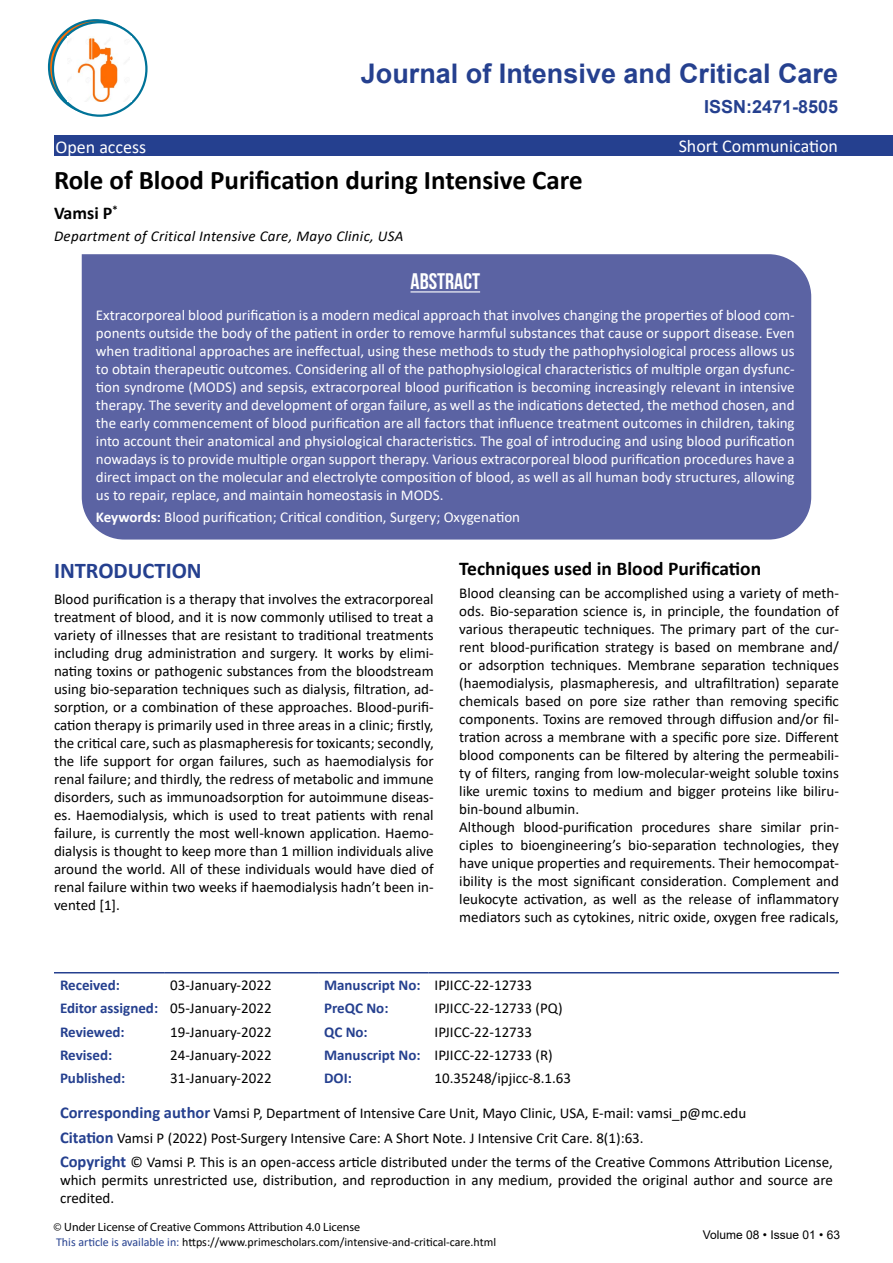
<style>
.page{position:relative;width:893px;height:1263px;background:#fff}
.page>*{position:absolute;margin:0;border:0;box-sizing:border-box;transform-origin:0 0}
.t1{font:700 27px "Calibri";color:#000}
.t2{font:700 27px "Arial";color:#25408f}
.t3{font:700 22.5px "Calibri";color:#25408f}
.t4{font:700 22.5px "Bebas Neue";color:#fff}
.t5{font:700 19.5px "Calibri";color:#000}
.t6{font:18px "Calibri";color:#fff}
.t7{font:700 18px "Arial";color:#25408f}
.t8{font:700 18px "Calibri";color:#000}
.t9{font:15px/18px "Calibri";color:#000}
.t10{font:15px/18px "Calibri";color:#fff;text-align:justify}
.t11{font:700 15px "Calibri";color:#25408f}
.t12{font:italic 15px "Calibri";letter-spacing:.02em;color:#000}
.t13{font:12px "Calibri";color:#000}
.t14{font:12px "Myriad Pro";color:#000}
.t15{font:12px "Arial";color:#000}
.s1{font-weight:700}
.s2{font-weight:700;color:#25408f}
.s3{font-weight:400;color:#000}
.s4{font-weight:700;font-size:16.5px;color:#25408f}
.s5{color:#25408f}
</style>
<div class="page">
<div style="left:54px;top:135px;width:839px;height:21px;background:#25408f"></div>
<svg style="left:49px;top:20px;width:94px;height:94px"></svg>
<div style="left:53px;top:22px;width:93px;height:94px;background:#fff;border-radius:50%"></div>
<div style="left:52px;top:21px;width:96px;height:96px;border:2px solid #007398;border-radius:50%"></div>
<img style="left:77px;top:38px;width:53px;height:63px">
<hr style="left:54px;top:972px;width:110px;height:1px;background:#25408f">
<hr style="left:164px;top:972px;width:154px;height:1px;background:#25408f">
<hr style="left:318px;top:972px;width:111px;height:1px;background:#25408f">
<hr style="left:429px;top:972px;width:410px;height:1px;background:#25408f">
<div style="left:82px;top:254px;width:729px;height:285px;background:#5b63a3"></div>
<hr style="left:410px;top:291px;width:70px;height:1px;background:#fff">
<h1 class="t2" style="left:361px;top:55px;width:479px">Journal of Intensive and Critical Care</h1>
<p class="t7" style="left:704px;top:94px;width:136px">ISSN:2471-8505</p>
<p class="t6" style="left:55px;top:134px;width:92px">Open access</p>
<p class="t6" style="left:679px;top:134px;width:161px">Short Communication</p>
<h1 class="t1" style="left:54px;top:161px;width:530px">Role of Blood Purification during Intensive Care</h1>
<p class="t8" style="left:54px;top:200px;width:65px">Vamsi P<sup>*</sup></p>
<p class="t12" style="left:54px;top:226px;width:351px">Department of Critical Intensive Care, Mayo Clinic, USA</p>
<h2 class="t4" style="left:410px;top:269px;width:71px">ABSTRACT</h2>
<p class="t10" style="left:96px;top:306px;width:700px">Extracorporeal blood purification is a modern medical approach that involves changing the properties of blood com&shy;ponents outside the body of the patient in order to remove harmful substances that cause or support disease. Even when traditional approaches are ineffectual, using these methods to study the pathophysiological process allows us to obtain therapeutic outcomes. Considering all of the pathophysiological characteristics of multiple organ dysfunc&shy;tion syndrome (MODS) and sepsis, extracorporeal blood purification is becoming increasingly relevant in intensive therapy. The severity and development of organ failure, as well as the indications detected, the method chosen, and the early commencement of blood purification are all factors that influence treatment outcomes in children, taking into account their anatomical and physiological characteristics. The goal of introducing and using blood purification nowadays is to provide multiple organ support therapy. Various extracorporeal blood purification procedures have a direct impact on the molecular and electrolyte composition of blood, as well as all human body structures, allowing us to repair, replace, and maintain homeostasis in MODS.</p>
<p class="t10" style="left:96px;top:508px;width:426px"><span class="s1">Keywords:</span> Blood purification; Critical condition, Surgery; Oxygenation</p>
<h2 class="t3" style="left:54px;top:554px;width:149px">INTRODUCTION</h2>
<p class="t9" style="left:54px;top:590px;width:381px;text-align:justify">Blood purification is a therapy that involves the extracorporeal treatment of blood, and it is now commonly utilised to treat a variety of illnesses that are resistant to traditional treatments including drug administration and surgery. It works by elimi&shy;nating toxins or pathogenic substances from the bloodstream using bio-separation techniques such as dialysis, filtration, ad&shy;sorption, or a combination of these approaches. Blood-purifi&shy;cation therapy is primarily used in three areas in a clinic; firstly, the critical care, such as plasmapheresis for toxicants; secondly, the life support for organ failures, such as haemodialysis for renal failure; and thirdly, the redress of metabolic and immune disorders, such as immunoadsorption for autoimmune diseas&shy;es. Haemodialysis, which is used to treat patients with renal failure, is currently the most well-known application. Haemo&shy;dialysis is thought to keep more than 1 million individuals alive around the world. All of these individuals would have died of renal failure within two weeks if haemodialysis hadn’t been in&shy;vented [1].</p>
<h3 class="t5" style="left:459px;top:555px;width:303px">Techniques used in Blood Purification</h3>
<p class="t9" style="left:459px;top:583px;width:381px">Blood cleansing can be accomplished using a variety of meth&shy;ods. Bio-separation science is, in principle, the foundation of various therapeutic techniques. The primary part of the cur&shy;rent blood-purification strategy is based on membrane and/ or adsorption techniques. Membrane separation techniques (haemodialysis, plasmapheresis, and ultrafiltration) separate chemicals based on pore size rather than removing specific components. Toxins are removed through diffusion and/or fil&shy;tration across a membrane with a specific pore size. Different blood components can be filtered by altering the permeabili&shy;ty of filters, ranging from low-molecular-weight soluble toxins like uremic toxins to medium and bigger proteins like biliru&shy;bin-bound albumin.<br>Although blood-purification procedures share similar prin&shy;ciples to bioengineering’s bio-separation technologies, they have unique properties and requirements. Their hemocompat&shy;ibility is the most significant consideration. Complement and leukocyte activation, as well as the release of inflammatory mediators such as cytokines, nitric oxide, oxygen free radicals,</p>
<p class="t11" style="left:60px;top:974px;width:61px">Received:</p>
<p class="t9" style="left:170px;top:976px;width:103px">03-January-2022</p>
<p class="t9" style="left:324px;top:976px;width:210px"><span class="s2">Manuscript No:</span> IPJICC-22-12733</p>
<p class="t11" style="left:60px;top:998px;width:213px">Editor assigned: <span class="s3">05-January-2022</span></p>
<p class="t11" style="left:324px;top:998px;width:66px">PreQC No:</p>
<p class="t9" style="left:435px;top:999px;width:130px">IPJICC-22-12733 (PQ)</p>
<p class="t11" style="left:60px;top:1021px;width:66px">Reviewed:</p>
<p class="t9" style="left:170px;top:1022px;width:103px">19-January-2022</p>
<p class="t11" style="left:324px;top:1021px;width:45px">QC No:</p>
<p class="t9" style="left:435px;top:1022px;width:99px">IPJICC-22-12733</p>
<p class="t11" style="left:60px;top:1044px;width:54px">Revised:</p>
<p class="t9" style="left:170px;top:1045px;width:103px">24-January-2022</p>
<p class="t9" style="left:324px;top:1045px;width:230px"><span class="s2">Manuscript No:</span> IPJICC-22-12733 (R)</p>
<p class="t11" style="left:60px;top:1067px;width:67px">Published:</p>
<p class="t9" style="left:170px;top:1069px;width:103px">31-January-2022</p>
<p class="t11" style="left:324px;top:1067px;width:29px">DOI:</p>
<p class="t9" style="left:435px;top:1069px;width:138px">10.35248/ipjicc-8.1.63</p>
<p class="t9" style="left:60px;top:1101px;width:774px;line-height:24.3px"><span class="s4">Corresponding author</span> Vamsi P, Department of Intensive Care Unit, Mayo Clinic, USA, E-mail: vamsi_p@mc.edu<br><span class="s4">Citation</span> Vamsi P (2022) Post-Surgery Intensive Care: A Short Note. J Intensive Crit Care. 8(1):63.<br><span class="s4">Copyright</span> © Vamsi P. This is an open-access article distributed under the terms of the Creative Commons Attribution License,</p>
<p class="t9" style="left:60px;top:1170px;width:774px">which permits unrestricted use, distribution, and reproduction in any medium, provided the original author and source are credited.</p>
<p class="t14" style="left:54px;top:1220px;width:308px">© Under License of Creative Commons Attribution 4.0 License</p>
<p class="t13" style="left:56px;top:1233px;width:442px"><span class="s5">This article is available in:</span> https://www.primescholars.com/intensive-and-critical-care.html</p>
<p class="t15" style="left:703px;top:1226px;width:139px">Volume 08 • Issue 01 • 63</p>
</div>
